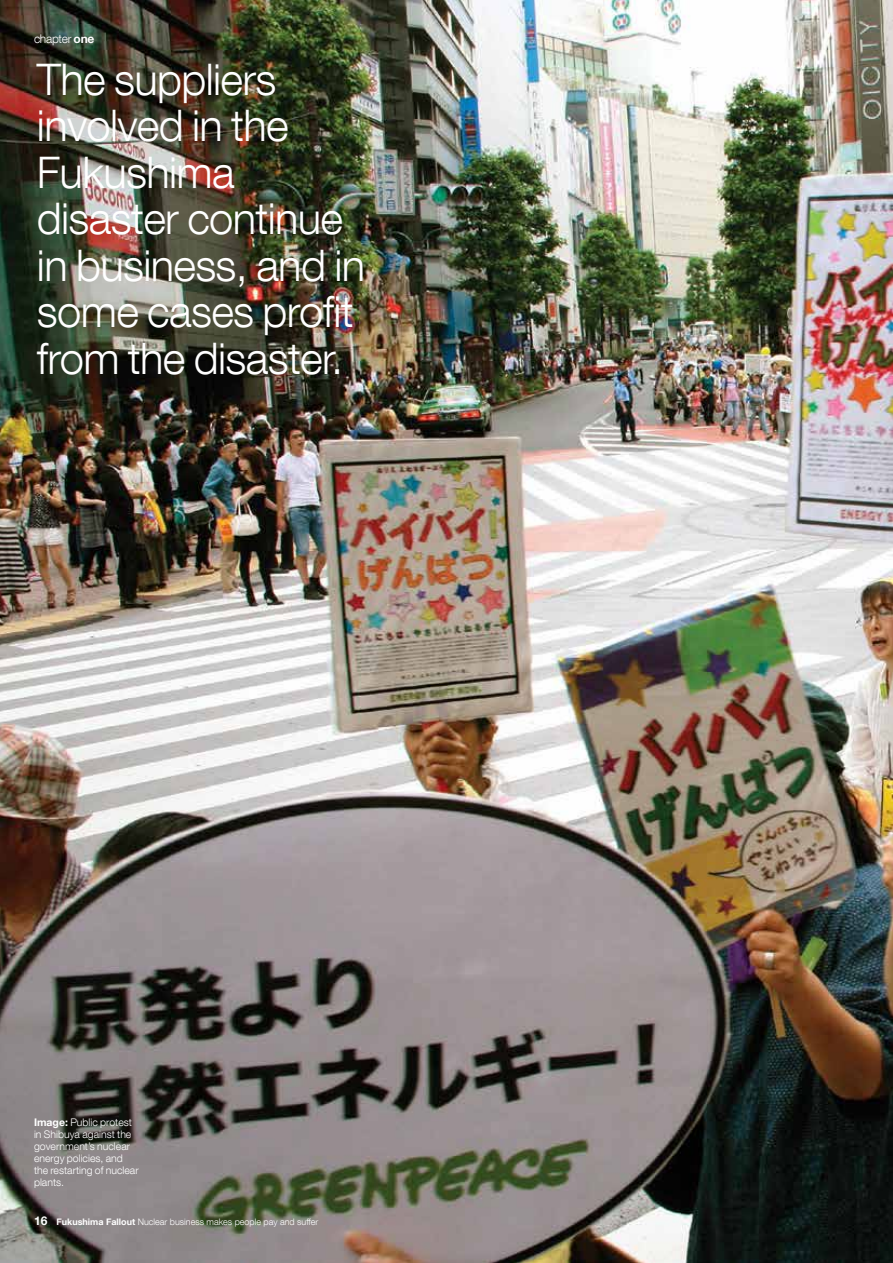
<style>
.page{position:relative;width:893px;height:1263px;background:#fff}
.page>*{position:absolute;margin:0;border:0;box-sizing:border-box;transform-origin:0 0}
.t1{font:300 43.5px/46.5px "Helvetica Neue LT Com";letter-spacing:-.015em;color:#fff}
.t2{font:300 12px "Helvetica Neue LT Com";letter-spacing:-.025em;color:#fff}
.t3{font:300 10.5px/12px "Helvetica Neue LT Com";color:#fff}
.t4{font:300 9px "Helvetica Neue LT Com";color:#fff}
.s1{font-weight:700}
.s2{font-weight:700;font-size:12px}
</style>
<div class="page">
<img style="left:0;top:0;width:893px;height:1263px">
<p class="t2" style="left:34px;top:31px;width:62px">chapter <span class="s1">one</span></p>
<h1 class="t1" style="left:37px;top:55px;width:330px">The suppliers involved in the<br>Fukushima disaster continue in business, and in some cases profit from the disaster.</h1>
<p class="t3" style="left:34px;top:1116px;width:106px"><span class="s1">Image:</span> Public protest in Shibuya against the government’s nuclear energy policies, and the restarting of nuclear plants.</p>
<p class="t4" style="left:34px;top:1216px;width:286px"><span class="s2">16</span> <span class="s1">Fukushima Fallout</span> Nuclear business makes people pay and suffer</p>
</div>
